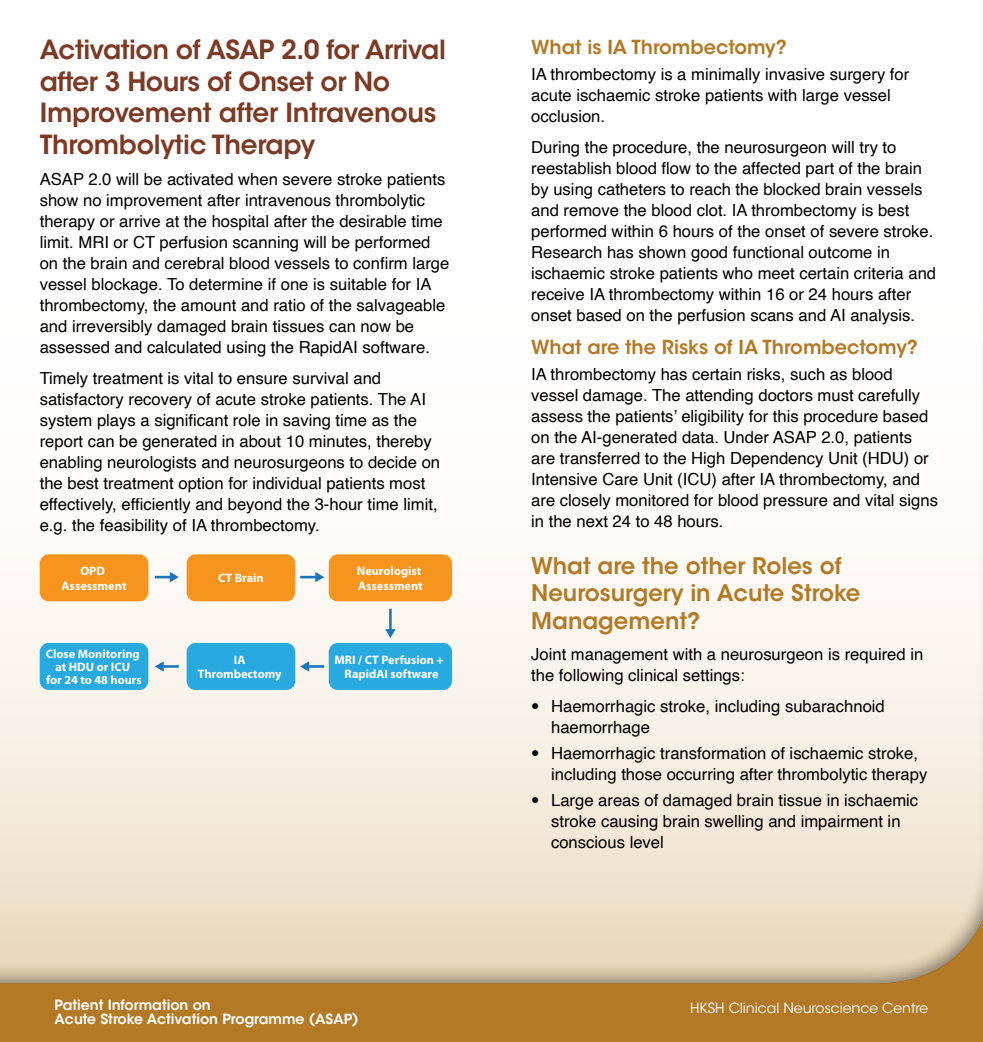
<style>
.page{position:relative;width:983px;height:1042px;background:#fff}
.page>*{position:absolute;margin:0;border:0;box-sizing:border-box;transform-origin:0 0}
.t1{font:600 26.25px/31.5px "ITC Avant Garde Std";letter-spacing:-.02em;color:#7c3a25}
.t2{font:600 22.75px/27.3px "ITC Avant Garde Std";color:#b37924}
.t3{font:600 19.25px "ITC Avant Garde Std";color:#b37924}
.t4{font:16.62px/21px "Helvetica";color:#000}
.t5{font:600 14px "ITC Avant Garde Std";color:#fff}
.t6{font:14px "ITC Avant Garde Std";color:#fff}
.t7{font:700 12.25px/14.7px "Myriad Pro";color:#fff;text-align:center}
.s1{font-family:"Helvetica Neue LT Std";font-weight:100;font-stretch:condensed}
</style>
<div class="page">
<div style="left:0;top:0;width:982px;height:1042px;background:#b37924"></div>
<div style="left:0;top:0;width:982px;height:986px;background:#000;opacity:.5"></div>
<div style="left:40px;top:554px;width:108px;height:47px;background:#f7941e;border-radius:9px"></div>
<div style="left:186px;top:554px;width:109px;height:47px;background:#f7941e;border-radius:9px"></div>
<div style="left:328px;top:554px;width:124px;height:47px;background:#f7941e;border-radius:9px"></div>
<div style="left:328px;top:643px;width:124px;height:47px;background:#28aae1;border-radius:9px"></div>
<div style="left:186px;top:643px;width:109px;height:47px;background:#28aae1;border-radius:9px"></div>
<div style="left:40px;top:643px;width:108px;height:47px;background:#28aae1;border-radius:9px"></div>
<hr style="left:389px;top:609px;width:2px;height:22px;background:#1c75bc">
<svg style="left:385px;top:629px;width:10px;height:9px"></svg>
<hr style="left:307px;top:665px;width:17px;height:3px;background:#1c75bc">
<svg style="left:300px;top:661px;width:9px;height:10px"></svg>
<hr style="left:162px;top:665px;width:17px;height:3px;background:#1c75bc">
<svg style="left:155px;top:661px;width:9px;height:10px"></svg>
<svg style="left:155px;top:572px;width:24px;height:10px"></svg>
<svg style="left:300px;top:572px;width:24px;height:10px"></svg>
<h1 class="t1" style="left:40px;top:34px;width:407px">Activation of ASAP 2.0 for Arrival after 3 Hours of Onset or No<br>Improvement after Intravenous<br>Thrombolytic Therapy</h1>
<p class="t4" style="left:40px;top:169px;width:411px">ASAP 2.0 will be activated when severe stroke patients show no improvement after intravenous thrombolytic therapy or arrive at the hospital after the desirable time limit. MRI or CT perfusion scanning will be performed on the brain and cerebral blood vessels to confirm large vessel blockage. To determine if one is suitable for IA thrombectomy, the amount and ratio of the salvageable and irreversibly damaged brain tissues can now be assessed and calculated using the RapidAI software.</p>
<p class="t4" style="left:40px;top:368px;width:402px">Timely treatment is vital to ensure survival and satisfactory recovery of acute stroke patients. The AI system plays a significant role in saving time as the report can be generated in about 10 minutes, thereby enabling neurologists and neurosurgeons to decide on the best treatment option for individual patients most effectively, efficiently and beyond the 3-hour time limit, e.g. the feasibility of IA thrombectomy.</p>
<p class="t7" style="left:61px;top:564px;width:66px">OPD<br>Assessment</p>
<p class="t7" style="left:218px;top:571px;width:47px">CT Brain</p>
<p class="t7" style="left:357px;top:564px;width:67px;text-align:left">Neurologist<br>Assessment</p>
<p class="t7" style="left:46px;top:647px;width:98px;line-height:13px">Close Monitoring at HDU or ICU<br>for 24 to 48 hours</p>
<p class="t7" style="left:198px;top:652px;width:85px">IA<br>Thrombectomy</p>
<p class="t7" style="left:334px;top:652px;width:111px">MRI / CT Perfusion +<br>RapidAI software</p>
<p class="t3" style="left:531px;top:35px;width:257px">What is IA Thrombectomy?</p>
<p class="t4" style="left:531px;top:64px;width:379px">IA thrombectomy is a minimally invasive surgery for acute ischaemic stroke patients with large vessel occlusion.</p>
<p class="t4" style="left:531px;top:137px;width:406px">During the procedure, the neurosurgeon will try to reestablish blood flow to the affected part of the brain by using catheters to reach the blocked brain vessels and remove the blood clot. IA thrombectomy is best performed within 6 hours of the onset of severe stroke.<br>Research has shown good functional outcome in ischaemic stroke patients who meet certain criteria and receive IA thrombectomy within 16 or 24 hours after onset based on the perfusion scans and AI analysis.</p>
<p class="t3" style="left:531px;top:335px;width:388px">What are the Risks of IA Thrombectomy?</p>
<p class="t4" style="left:531px;top:364px;width:408px">IA thrombectomy has certain risks, such as blood vessel damage. The attending doctors must carefully assess the patients’ eligibility for this procedure based on the AI-generated data. Under ASAP 2.0, patients are transferred to the High Dependency Unit (HDU) or Intensive Care Unit (ICU) after IA thrombectomy, and are closely monitored for blood pressure and vital signs in the next 24 to 48 hours.</p>
<h2 class="t2" style="left:531px;top:552px;width:330px">What are the other Roles of<br>Neurosurgery in Acute Stroke<br>Management?</h2>
<p class="t4" style="left:531px;top:644px;width:393px">Joint management with a neurosurgeon is required in the following clinical settings:</p>
<p class="t4" style="left:551px;top:696px;width:335px;text-indent:-20px"><span class="s1">•</span> Haemorrhagic stroke, including subarachnoid haemorrhage</p>
<p class="t4" style="left:551px;top:743px;width:378px;text-indent:-20px"><span class="s1">•</span> Haemorrhagic transformation of ischaemic stroke, including those occurring after thrombolytic therapy</p>
<p class="t4" style="left:551px;top:789px;width:368px;text-indent:-20px"><span class="s1">•</span> Large areas of damaged brain tissue in ischaemic stroke causing brain swelling and impairment in conscious level</p>
<p class="t5" style="left:55px;top:996px;width:158px">Patient Information on</p>
<p class="t6" style="left:698px;top:999px;width:181px">Comprehensive On ology</p>
<p class="t5" style="left:55px;top:1010px;width:305px">Acute Stroke Activation Programme (ASAP)</p>
<p class="t5" style="left:53px;top:999px;width:330px">Haematological Cancer Plasma Cell Myeloma</p>
<p class="t6" style="left:689px;top:999px;width:240px">HKSH Clinical Neuroscience Centre</p>
</div>
